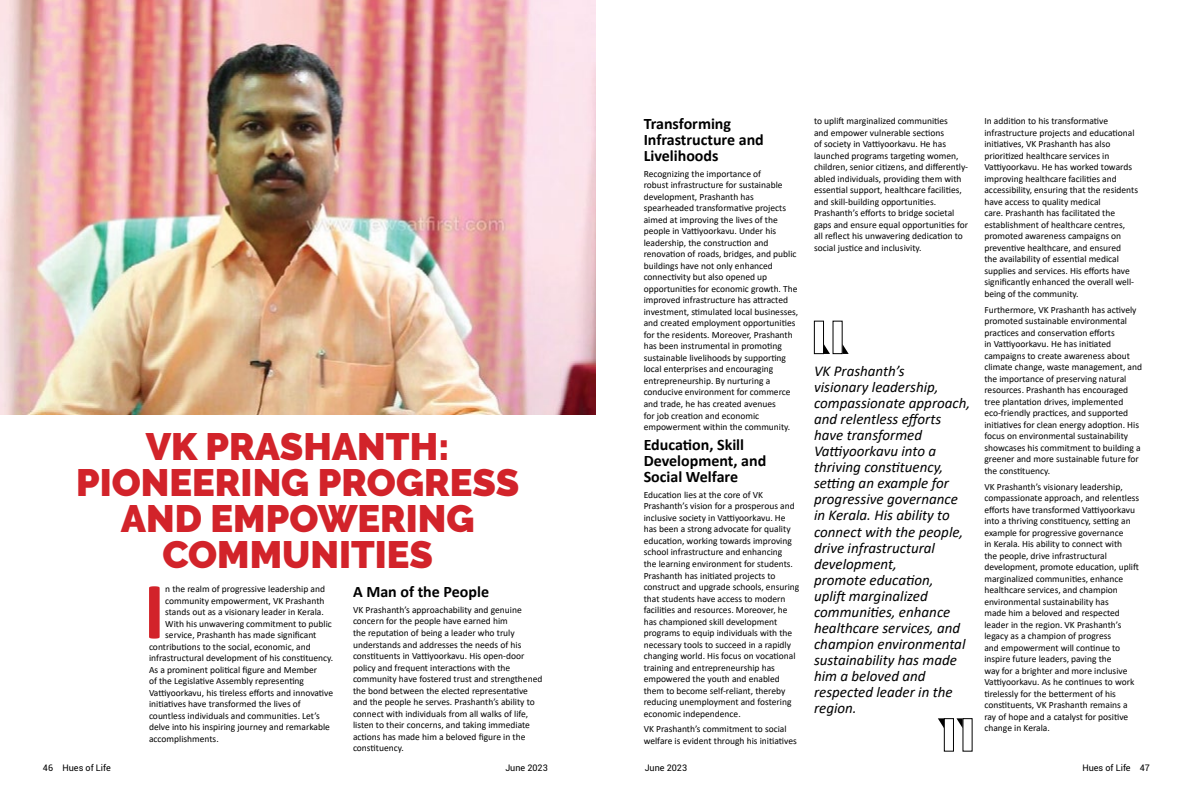
<style>
.page{position:relative;width:1191px;height:794px;background:#fff}
.page>*{position:absolute;margin:0;border:0;box-sizing:border-box;transform-origin:0 0}
.t1{font:700 82px "Calibri";color:#d2232a}
.t2{font:900 38px/36px "Raleway";color:#d2232a;text-align:center}
.t3{font:700 16px/16px "Calibri";color:#000}
.t4{font:italic 15px/16px "Calibri";color:#000}
.t5{font:9.5px/11.5px "Calibri";color:#000}
.t6{font:9px "Roboto";color:#000}
</style>
<div class="page">
<img style="left:0;top:0;width:595px;height:414px">
<div style="left:814px;top:321px;width:10px;height:33px;border:1px solid #000"></div>
<svg style="left:824px;top:344px;width:6px;height:10px"></svg>
<svg style="left:842px;top:344px;width:6px;height:10px"></svg>
<svg style="left:956px;top:718px;width:6px;height:9px"></svg>
<div style="left:944px;top:718px;width:9px;height:33px;border:1px solid #000"></div>
<svg style="left:938px;top:718px;width:6px;height:10px"></svg>
<h2 class="t2" style="left:76px;top:428px;width:445px">VK PRASHANTH:<br>PIONEERING PROGRESS<br>AND EMPOWERING<br>COMMUNITIES</h2>
<h1 class="t1" style="left:143px;top:553px;width:23px">I</h1>
<p class="t5" style="left:165px;top:583px;width:161px">n the realm of progressive leadership and</p>
<p class="t5" style="left:165px;top:594px;width:161px">community empowerment, VK Prashanth</p>
<p class="t5" style="left:165px;top:606px;width:160px">stands out as a visionary leader in Kerala.</p>
<p class="t5" style="left:165px;top:617px;width:168px">With his unwavering commitment to public</p>
<p class="t5" style="left:165px;top:629px;width:153px">service, Prashanth has made significant</p>
<p class="t5" style="left:149px;top:641px;width:163px">contributions to the social, economic, and</p>
<p class="t5" style="left:149px;top:652px;width:186px">infrastructural development of his constituency.</p>
<p class="t5" style="left:149px;top:664px;width:170px">As a prominent political figure and Member</p>
<p class="t5" style="left:149px;top:675px;width:156px">of the Legislative Assembly representing</p>
<p class="t5" style="left:149px;top:687px;width:186px">Vattiyoorkavu, his tireless efforts and innovative</p>
<p class="t5" style="left:149px;top:698px;width:153px">initiatives have transformed the lives of</p>
<p class="t5" style="left:149px;top:710px;width:172px">countless individuals and communities. Let’s</p>
<p class="t5" style="left:149px;top:721px;width:182px">delve into his inspiring journey and remarkable</p>
<p class="t5" style="left:149px;top:733px;width:71px">accomplishments.</p>
<h3 class="t3" style="left:353px;top:583px;width:137px">A Man of the People</h3>
<p class="t5" style="left:353px;top:604px;width:191px">VK Prashanth’s approachability and genuine concern for the people have earned him<br>the reputation of being a leader who truly understands and addresses the needs of his constituents in Vattiyoorkavu. His open-door policy and frequent interactions with the community have fostered trust and strengthened the bond between the elected representative and the people he serves. Prashanth’s ability to connect with individuals from all walks of life, listen to their concerns, and taking immediate actions has made him a beloved figure in the constituency.</p>
<h3 class="t3" style="left:643px;top:115px;width:122px">Transforming<br>Infrastructure and<br>Livelihoods</h3>
<p class="t5" style="left:643px;top:168px;width:156px">Recognizing the importance of<br>robust infrastructure for sustainable development, Prashanth has spearheaded transformative projects aimed at improving the lives of the people in Vattiyoorkavu. Under his leadership, the construction and renovation of roads, bridges, and public buildings have not only enhanced connectivity but also opened up opportunities for economic growth. The improved infrastructure has attracted investment, stimulated local businesses, and created employment opportunities for the residents. Moreover, Prashanth has been instrumental in promoting sustainable livelihoods by supporting local enterprises and encouraging entrepreneurship. By nurturing a conducive environment for commerce and trade, he has created avenues<br>for job creation and economic empowerment within the community.</p>
<h3 class="t3" style="left:643px;top:436px;width:124px">Education, Skill<br>Development, and<br>Social Welfare</h3>
<p class="t5" style="left:643px;top:489px;width:157px">Education lies at the core of VK Prashanth’s vision for a prosperous and inclusive society in Vattiyoorkavu. He has been a strong advocate for quality education, working towards improving school infrastructure and enhancing<br>the learning environment for students.<br>Prashanth has initiated projects to construct and upgrade schools, ensuring that students have access to modern facilities and resources. Moreover, he has championed skill development programs to equip individuals with the necessary tools to succeed in a rapidly changing world. His focus on vocational training and entrepreneurship has empowered the youth and enabled them to become self-reliant, thereby reducing unemployment and fostering economic independence.</p>
<p class="t5" style="left:643px;top:723px;width:155px">VK Prashanth’s commitment to social welfare is evident through his initiatives</p>
<p class="t5" style="left:814px;top:115px;width:155px">to uplift marginalized communities<br>and empower vulnerable sections<br>of society in Vattiyoorkavu. He has launched programs targeting women, children, senior citizens, and differently&shy;abled individuals, providing them with essential support, healthcare facilities, and skill-building opportunities.<br>Prashanth’s efforts to bridge societal gaps and ensure equal opportunities for all reflect his unwavering dedication to social justice and inclusivity.</p>
<p class="t5" style="left:984px;top:115px;width:155px">In addition to his transformative infrastructure projects and educational initiatives, VK Prashanth has also prioritized healthcare services in Vattiyoorkavu. He has worked towards improving healthcare facilities and accessibility, ensuring that the residents have access to quality medical<br>care. Prashanth has facilitated the establishment of healthcare centres, promoted awareness campaigns on preventive healthcare, and ensured<br>the availability of essential medical supplies and services. His efforts have significantly enhanced the overall well&shy;being of the community.</p>
<p class="t5" style="left:984px;top:303px;width:159px">Furthermore, VK Prashanth has actively promoted sustainable environmental practices and conservation efforts<br>in Vattiyoorkavu. He has initiated campaigns to create awareness about climate change, waste management, and the importance of preserving natural resources. Prashanth has encouraged tree plantation drives, implemented eco-friendly practices, and supported initiatives for clean energy adoption. His focus on environmental sustainability showcases his commitment to building a greener and more sustainable future for the constituency.</p>
<p class="t5" style="left:984px;top:480px;width:156px">VK Prashanth’s visionary leadership, compassionate approach, and relentless efforts have transformed Vattiyoorkavu into a thriving constituency, setting an example for progressive governance<br>in Kerala. His ability to connect with<br>the people, drive infrastructural development, promote education, uplift marginalized communities, enhance healthcare services, and champion environmental sustainability has<br>made him a beloved and respected leader in the region. VK Prashanth’s legacy as a champion of progress<br>and empowerment will continue to inspire future leaders, paving the<br>way for a brighter and more inclusive Vattiyoorkavu. As he continues to work tirelessly for the betterment of his constituents, VK Prashanth remains a ray of hope and a catalyst for positive change in Kerala.</p>
<p class="t4" style="left:814px;top:363px;width:158px">VK Prashanth’s<br>visionary leadership, compassionate approach, and relentless efforts have transformed<br>Vattiyoorkavu into a thriving constituency, setting an example for progressive governance in Kerala. His ability to connect with the people, drive infrastructural development,<br>promote education, uplift marginalized communities, enhance healthcare services, and champion environmental sustainability has made him a beloved and respected leader in the region.</p>
<p class="t6" style="left:43px;top:761px;width:69px">46 Hues of Life</p>
<p class="t6" style="left:505px;top:761px;width:44px">June 2023</p>
<p class="t6" style="left:644px;top:761px;width:44px">June 2023</p>
<p class="t6" style="left:1082px;top:761px;width:69px">Hues of Life 47</p>
</div>
